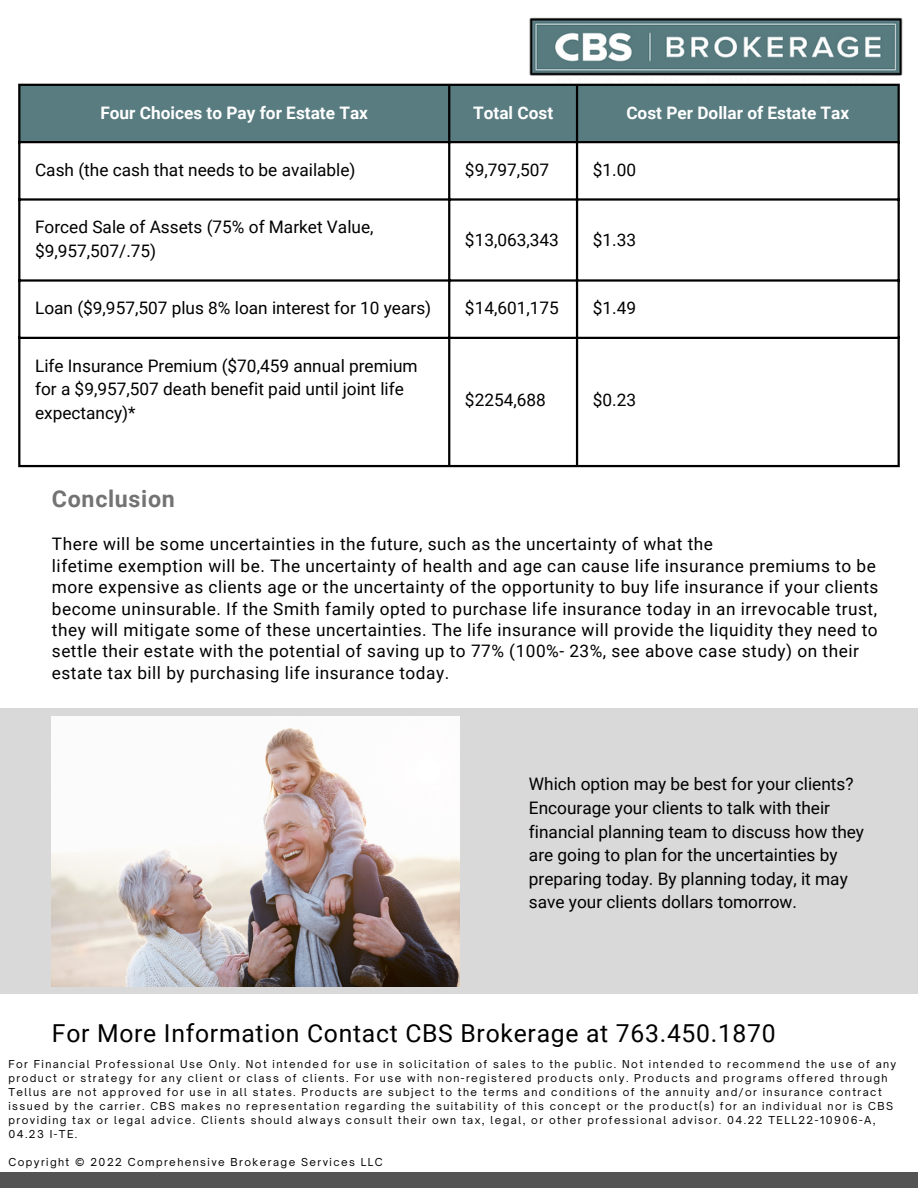
<style>
.page{position:relative;width:918px;height:1188px;background:#fff}
.page>*{position:absolute;margin:0;border:0;box-sizing:border-box;transform-origin:0 0}
.t1{font:24.75px "Roboto";letter-spacing:.03em;color:#000}
.t2{font:700 23.25px "Roboto";letter-spacing:.03em;color:#737373}
.t3{font:17.25px/21.3px "Roboto";letter-spacing:.03em;color:#000}
.t4{font:17.25px/23.7px "Roboto";color:#000}
.t5{font:700 17.25px "Roboto";color:#fff}
.t6{font:10.5px/14px "Open Sauce One";letter-spacing:.135em;color:#000}
</style>
<div class="page">
<div style="left:0;top:1172px;width:918px;height:16px;background:#545454"></div>
<div style="left:0;top:708px;width:918px;height:286px;background:#d9d9d9"></div>
<img style="left:529px;top:17px;width:374px;height:59px">
<img style="left:52px;top:716px;width:407px;height:270px">
<div style="left:20px;top:86px;width:878px;height:55px;background:#597c80"></div>
<hr style="left:18px;top:86px;width:2px;height:379px;background:#000">
<hr style="left:448px;top:86px;width:2px;height:379px;background:#000">
<hr style="left:576px;top:86px;width:2px;height:379px;background:#000">
<hr style="left:898px;top:86px;width:2px;height:379px;background:#000">
<hr style="left:18px;top:84px;width:882px;height:2px;background:#000">
<hr style="left:18px;top:141px;width:882px;height:2px;background:#000">
<hr style="left:18px;top:198px;width:882px;height:3px;background:#000">
<hr style="left:18px;top:279px;width:882px;height:3px;background:#000">
<hr style="left:18px;top:337px;width:882px;height:2px;background:#000">
<hr style="left:18px;top:465px;width:882px;height:2px;background:#000">
<h3 class="t5" style="left:100px;top:103px;width:269px">Four Choices to Pay for Estate Tax</h3>
<h3 class="t5" style="left:473px;top:103px;width:82px">Total Cost</h3>
<h3 class="t5" style="left:626px;top:103px;width:224px">Cost Per Dollar of Estate Tax</h3>
<h3 class="t4" style="left:35px;top:158px;width:322px">Cash (the cash that needs to be available)</h3>
<h3 class="t3" style="left:465px;top:159px;width:86px">$9,797,507</h3>
<h3 class="t3" style="left:593px;top:159px;width:45px">$1.00</h3>
<h3 class="t4" style="left:35px;top:216px;width:340px">Forced Sale of Assets (75% of Market Value, $9,957,507/.75)</h3>
<h3 class="t3" style="left:465px;top:229px;width:95px">$13,063,343</h3>
<h3 class="t3" style="left:593px;top:229px;width:45px">$1.33</h3>
<h3 class="t4" style="left:35px;top:297px;width:398px">Loan ($9,957,507 plus 8% loan interest for 10 years)</h3>
<h3 class="t3" style="left:465px;top:298px;width:95px">$14,601,175</h3>
<h3 class="t3" style="left:593px;top:298px;width:45px">$1.49</h3>
<h3 class="t4" style="left:35px;top:354px;width:384px">Life Insurance Premium ($70,459 annual premium for a $9,957,507 death benefit paid until joint life expectancy)*</h3>
<h3 class="t3" style="left:465px;top:390px;width:82px">$2254,688</h3>
<h3 class="t3" style="left:593px;top:390px;width:45px">$0.23</h3>
<h2 class="t2" style="left:52px;top:485px;width:124px">Conclusion</h2>
<p class="t3" style="left:52px;top:534px;width:828px">There will be some uncertainties in the future, such as the uncertainty of what the<br>lifetime exemption will be. The uncertainty of health and age can cause life insurance premiums to be more expensive as clients age or the uncertainty of the opportunity to buy life insurance if your clients become uninsurable. If the Smith family opted to purchase life insurance today in an irrevocable trust, they will mitigate some of these uncertainties. The life insurance will provide the liquidity they need to settle their estate with the potential of saving up to 77% (100%- 23%, see above case study) on their estate tax bill by purchasing life insurance today.</p>
<p class="t4" style="left:529px;top:773px;width:337px">Which option may be best for your clients?<br>Encourage your clients to talk with their financial planning team to discuss how they are going to plan for the uncertainties by preparing today. By planning today, it may save your clients dollars tomorrow.</p>
<h1 class="t1" style="left:52px;top:1019px;width:725px">For More Information Contact CBS Brokerage at 763.450.1870</h1>
<p class="t6" style="left:8px;top:1057px;width:890px">For Financial Professional Use Only. Not intended for use in solicitation of sales to the public. Not intended to recommend the use of any product or strategy for any client or class of clients. For use with non-registered products only. Products and programs offered through Tellus are not approved for use in all states. Products are subject to the terms and conditions of the annuity and/or insurance contract issued by the carrier. CBS makes no representation regarding the suitability of this concept or the product(s) for an individual nor is CBS providing tax or legal advice. Clients should always consult their own tax, legal, or other professional advisor. 04.22 TELL22-10906-A, 04.23 I-TE.</p>
<p class="t6" style="left:8px;top:1155px;width:376px">Copyright © 2022 Comprehensive Brokerage Services LLC</p>
</div>
